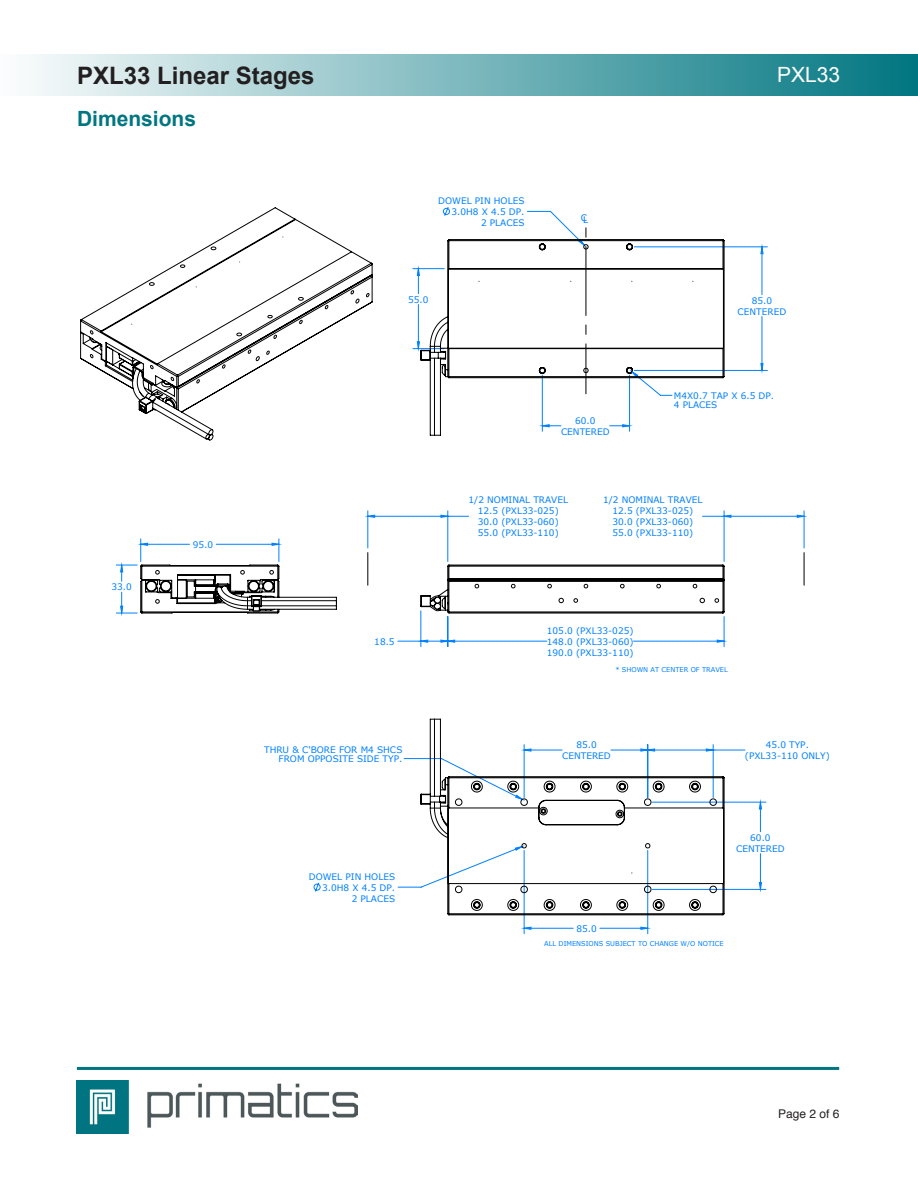
<style>
.page{position:relative;width:918px;height:1188px;background:#fff}
.page>*{position:absolute;margin:0;border:0;box-sizing:border-box;transform-origin:0 0}
.t1{font:700 24px "Arial";color:#231f20}
.t2{font:700 21px "Arial";color:#007681}
.t3{font:21px "Arial";color:#fff}
.t4{font:12px "Helvetica";color:#231f20}
.t5{font:9px/10.9px "Verdana";color:#0080ff;text-align:center}
.t6{font:6.6px "Verdana";color:#0080ff}
</style>
<div class="page">
<div style="left:0;top:54px;width:918px;height:42px;background:linear-gradient(to right,#fdfdfd,#017681)"></div>
<hr style="left:916px;top:54px;width:2px;height:42px;background:#007681">
<hr style="left:77px;top:1067px;width:762px;height:3px;background:#007681">
<img style="left:77px;top:1081px;width:281px;height:52px">
<svg style="left:763px;top:515px;width:41px;height:2px"></svg>
<svg style="left:80px;top:207px;width:645px;height:709px"></svg>
<h1 class="t1" style="left:77px;top:59px;width:239px">PXL33 Linear Stages</h1>
<h2 class="t3" style="left:777px;top:61px;width:65px">PXL33</h2>
<p class="t2" style="left:77px;top:105px;width:121px">Dimensions</p>
<p class="t5" style="left:111px;top:581px;width:22px">33.0</p>
<p class="t5" style="left:193px;top:539px;width:22px">95.0</p>
<p class="t5" style="left:438px;top:195px;width:88px;text-align:right">DOWEL PIN HOLES<br>3.0H8 X 4.5 DP.<br>2 PLACES</p>
<p class="t5" style="left:408px;top:294px;width:22px">55.0</p>
<p class="t5" style="left:581px;top:213px;width:9px">CL</p>
<p class="t5" style="left:738px;top:295px;width:50px">85.0<br>CENTERED</p>
<p class="t5" style="left:561px;top:415px;width:50px">60.0<br>CENTERED</p>
<p class="t5" style="left:674px;top:391px;width:102px;line-height:9px;text-align:left">M4X0.7 TAP X 6.5 DP.<br>4 PLACES</p>
<p class="t5" style="left:469px;top:495px;width:101px">1/2 NOMINAL TRAVEL<br>12.5 (PXL33-025)<br>30.0 (PXL33-060)<br>55.0 (PXL33-110)</p>
<p class="t5" style="left:603px;top:495px;width:101px">1/2 NOMINAL TRAVEL<br>12.5 (PXL33-025)<br>30.0 (PXL33-060)<br>55.0 (PXL33-110)</p>
<p class="t5" style="left:374px;top:636px;width:22px">18.5</p>
<p class="t5" style="left:264px;top:745px;width:140px;line-height:9px;text-align:right">THRU &amp; C'BORE FOR M4 SHCS<br>FROM OPPOSITE SIDE TYP.</p>
<p class="t5" style="left:309px;top:871px;width:88px;text-align:right">DOWEL PIN HOLES<br>3.0H8 X 4.5 DP.<br>2 PLACES</p>
<p class="t5" style="left:547px;top:625px;width:88px;text-align:justify">105.0 (PXL33-025)<br>148.0 (PXL33-060)<br>190.0 (PXL33-110)</p>
<p class="t6" style="left:615px;top:665px;width:114px">* SHOWN AT CENTER OF TRAVEL</p>
<p class="t5" style="left:562px;top:739px;width:50px">85.0<br>CENTERED</p>
<p class="t5" style="left:745px;top:739px;width:86px">45.0 TYP. (PXL33-110 ONLY)</p>
<p class="t5" style="left:736px;top:832px;width:50px">60.0<br>CENTERED</p>
<p class="t5" style="left:576px;top:923px;width:22px">85.0</p>
<p class="t6" style="left:544px;top:939px;width:181px">ALL DIMENSIONS SUBJECT TO CHANGE W/O NOTICE</p>
<p class="t4" style="left:778px;top:1105px;width:63px">Page 2 of 6</p>
</div>
